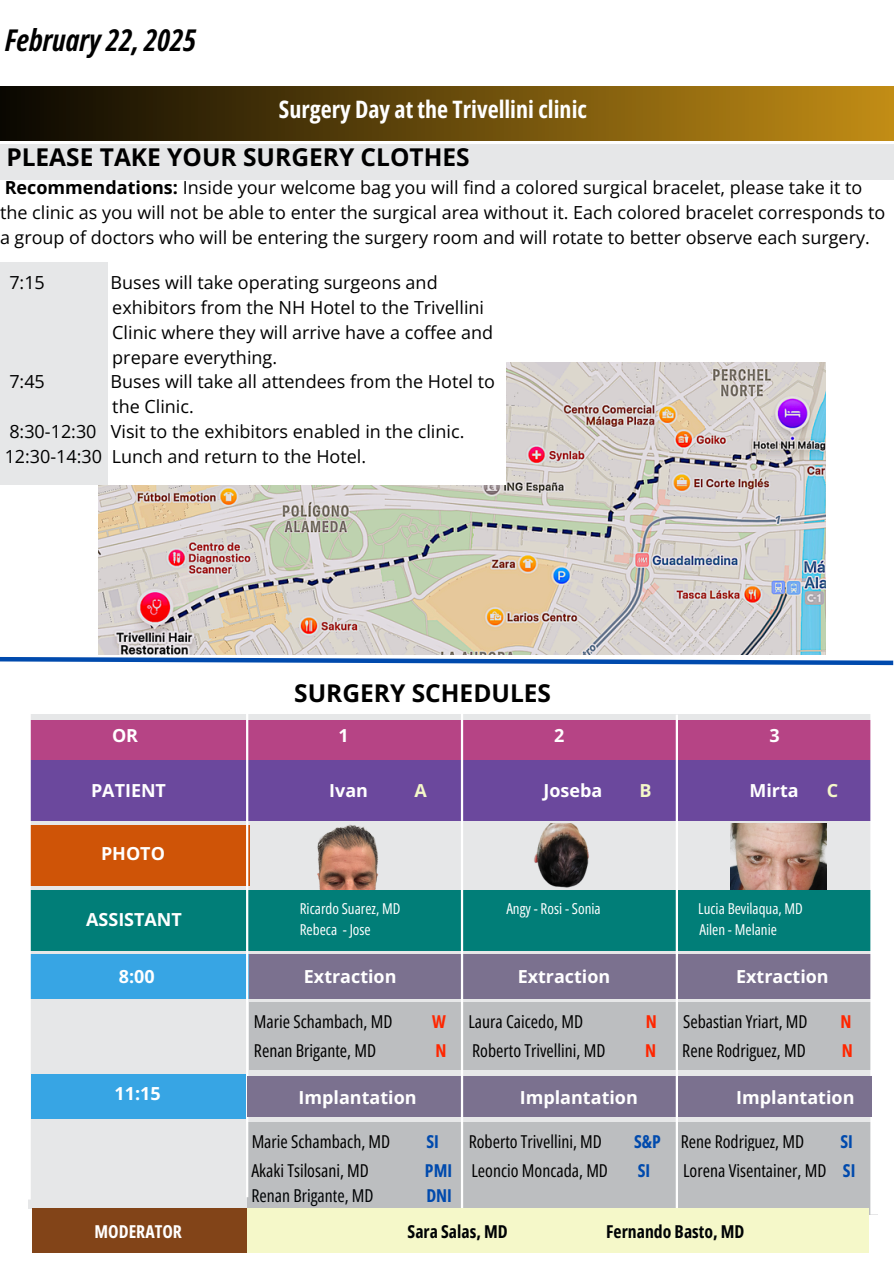
<style>
.page{position:relative;width:894px;height:1264px;background:#fff}
.page>*{position:absolute;margin:0;border:0;box-sizing:border-box;transform-origin:0 0}
.t1{font:italic 700 30px "Open Sans Condensed";color:#000}
.t2{font:700 24.45px "Open Sans";color:#000}
.t3{font:700 24px "Open Sans Condensed";color:#fff}
.t4{font:18px/24.8px "Open Sans";color:#000}
.t5{font:700 18px "Open Sans";color:#fff}
.t6{font:700 18px "Open Sans";color:#f5f8c9}
.t7{font:17.7px "Open Sans Condensed";color:#000}
.t8{font:700 17.7px "Open Sans Condensed";color:#000305}
.t9{font:17.7px "Open Sans Condensed";color:#000305}
.t10{font:700 17.7px "Open Sans Condensed";color:#004aad}
.t11{font:700 17.7px "Open Sans Condensed";color:#fff}
.t12{font:700 17.7px "Open Sans Condensed";color:#ff2600}
.t13{font:15px "Open Sans Condensed";color:#fff}
.s1{font-weight:700}
.s2{font-weight:700;color:#004aad}
</style>
<div class="page">
<div style="left:0;top:87px;width:893px;height:53px;background:linear-gradient(to right,#090701,#c28d15)"></div>
<div style="left:0;top:144px;width:893px;height:35px;background:#e6e7e8"></div>
<img style="left:98px;top:362px;width:727px;height:292px">
<div style="left:0;top:321px;width:505px;height:164px;background:#fff"></div>
<div style="left:0;top:262px;width:107px;height:222px;background:#e6e7e8"></div>
<div style="left:28px;top:714px;width:849px;height:494px;background:#e6e7e8"></div>
<div style="left:249px;top:1030px;width:628px;height:39px;background:#bcbec0"></div>
<div style="left:23px;top:719px;width:849px;height:42px;background:#b64485"></div>
<svg style="left:0;top:654px;width:893px;height:12px"></svg>
<div style="left:28px;top:760px;width:849px;height:60px;background:#6b489d"></div>
<div style="left:28px;top:890px;width:849px;height:61px;background:#017e78"></div>
<div style="left:28px;top:954px;width:224px;height:45px;background:#37a5e4"></div>
<div style="left:249px;top:1002px;width:628px;height:38px;background:#bcbec0"></div>
<div style="left:28px;top:825px;width:221px;height:60px;background:#cf5407"></div>
<div style="left:249px;top:954px;width:628px;height:45px;background:#7b718f"></div>
<div style="left:247px;top:1122px;width:630px;height:38px;background:#bcbec0"></div>
<div style="left:247px;top:1151px;width:630px;height:63px;background:#bcbec0"></div>
<hr style="left:246px;top:711px;width:2px;height:486px;background:#fff">
<img style="left:309px;top:820px;width:81px;height:69px">
<img style="left:534px;top:824px;width:55px;height:64px">
<div style="left:16px;top:679px;width:15px;height:520px;background:#fff"></div>
<div style="left:870px;top:695px;width:14px;height:519px;background:#fff"></div>
<div style="left:31px;top:1074px;width:214px;height:44px;background:#37a5e4"></div>
<div style="left:247px;top:1076px;width:624px;height:40px;background:#7b718f"></div>
<hr style="left:675px;top:714px;width:2px;height:507px;background:#fff">
<hr style="left:461px;top:711px;width:2px;height:510px;background:#fff">
<div style="left:247px;top:1208px;width:621px;height:44px;background:#f5f8c9"></div>
<div style="left:32px;top:1208px;width:215px;height:44px;background:#824418"></div>
<img style="left:730px;top:823px;width:96px;height:66px">
<h1 class="t1" style="left:5px;top:19px;width:192px">February 22, 2025</h1>
<p class="t3" style="left:279px;top:93px;width:309px">Surgery Day at the Trivellini clinic</p>
<h5 class="t2" style="left:6px;top:140px;width:465px">PLEASE TAKE YOUR SURGERY CLOTHES</h5>
<p class="t4" style="left:0;top:175px;width:886px"><span class="s1">Recommendations:</span> Inside your welcome bag you will find a colored surgical bracelet, please take it to the clinic as you will not be able to enter the surgical area without it. Each colored bracelet corresponds to a group of doctors who will be entering the surgery room and will rotate to better observe each surgery.</p>
<h4 class="t4" style="left:9px;top:270px;width:37px">7:15</h4>
<h4 class="t4" style="left:110px;top:270px;width:384px">Buses will take operating surgeons and exhibitors from the NH Hotel to the Trivellini Clinic where they will arrive have a coffee and prepare everything.</h4>
<h4 class="t4" style="left:9px;top:369px;width:37px">7:45</h4>
<h4 class="t4" style="left:110px;top:369px;width:386px">Buses will take all attendees from the Hotel to</h4>
<h4 class="t4" style="left:112px;top:394px;width:83px">the Clinic.</h4>
<h4 class="t4" style="left:9px;top:418px;width:456px">8:30-12:30 Visit to the exhibitors enabled in the clinic.</h4>
<h4 class="t4" style="left:5px;top:443px;width:363px">12:30-14:30 Lunch and return to the Hotel.</h4>
<p class="t2" style="left:294px;top:676px;width:258px">SURGERY SCHEDULES</p>
<p class="t5" style="left:112px;top:723px;width:28px">OR</p>
<p class="t5" style="left:338px;top:723px;width:12px">1</p>
<p class="t5" style="left:554px;top:723px;width:12px">2</p>
<p class="t5" style="left:769px;top:723px;width:12px">3</p>
<p class="t5" style="left:91px;top:777px;width:76px">PATIENT</p>
<p class="t5" style="left:329px;top:777px;width:40px">Ivan</p>
<p class="t6" style="left:414px;top:777px;width:14px">A</p>
<p class="t5" style="left:543px;top:777px;width:60px">Joseba</p>
<p class="t6" style="left:639px;top:777px;width:14px">B</p>
<p class="t5" style="left:749px;top:777px;width:51px">Mirta</p>
<p class="t6" style="left:826px;top:777px;width:13px">C</p>
<p class="t5" style="left:101px;top:841px;width:65px">PHOTO</p>
<p class="t5" style="left:86px;top:906px;width:97px">ASSISTANT</p>
<p class="t13" style="left:300px;top:898px;width:102px">Ricardo Suarez, MD</p>
<p class="t13" style="left:506px;top:898px;width:96px">Angy - Rosi - Sonia</p>
<p class="t13" style="left:698px;top:898px;width:106px">Lucia Bevilaqua, MD</p>
<p class="t13" style="left:300px;top:918px;width:72px">Rebeca - Jose</p>
<p class="t13" style="left:699px;top:918px;width:79px">Ailen - Melanie</p>
<h2 class="t5" style="left:119px;top:964px;width:37px">8:00</h2>
<h2 class="t5" style="left:304px;top:964px;width:94px">Extraction</h2>
<h2 class="t5" style="left:517px;top:964px;width:94px">Extraction</h2>
<h2 class="t5" style="left:736px;top:964px;width:94px">Extraction</h2>
<h6 class="t7" style="left:254px;top:1009px;width:140px">Marie Schambach, MD</h6>
<h6 class="t12" style="left:432px;top:1009px;width:15px">W</h6>
<h6 class="t7" style="left:468px;top:1009px;width:116px">Laura Caicedo, MD</h6>
<h6 class="t12" style="left:645px;top:1009px;width:13px">N</h6>
<h6 class="t7" style="left:682px;top:1009px;width:126px">Sebastian Yriart, MD</h6>
<h6 class="t12" style="left:840px;top:1009px;width:13px">N</h6>
<h4 class="t5" style="left:114px;top:1081px;width:48px">11:15</h4>
<h6 class="t7" style="left:254px;top:1037px;width:124px">Renan Brigante, MD</h6>
<h6 class="t12" style="left:435px;top:1037px;width:13px">N</h6>
<h6 class="t7" style="left:472px;top:1037px;width:135px">Roberto Trivellini, MD</h6>
<h6 class="t12" style="left:644px;top:1037px;width:13px">N</h6>
<h6 class="t7" style="left:682px;top:1037px;width:125px">Rene Rodriguez, MD</h6>
<h6 class="t12" style="left:841px;top:1037px;width:13px">N</h6>
<p class="t5" style="left:298px;top:1084px;width:120px">Implantation</p>
<p class="t5" style="left:519px;top:1084px;width:120px">Implantation</p>
<p class="t5" style="left:736px;top:1084px;width:120px">Implantation</p>
<p class="t7" style="left:251px;top:1129px;width:140px">Marie Schambach, MD</p>
<p class="t10" style="left:426px;top:1129px;width:14px">SI</p>
<p class="t7" style="left:468px;top:1129px;width:135px">Roberto Trivellini, MD</p>
<p class="t7" style="left:634px;top:1129px;width:171px"><span class="s2">S&amp;P</span> Rene Rodriguez, MD</p>
<p class="t10" style="left:840px;top:1129px;width:14px">SI</p>
<p class="t7" style="left:251px;top:1158px;width:119px">Akaki Tsilosani, MD</p>
<p class="t7" style="left:425px;top:1158px;width:184px"><span class="s2">PMI</span> Leoncio Moncada, MD</p>
<p class="t10" style="left:637px;top:1158px;width:14px">SI</p>
<p class="t7" style="left:683px;top:1158px;width:174px">Lorena Visentainer, MD <span class="s2">SI</span></p>
<p class="t9" style="left:251px;top:1182px;width:124px">Renan Brigante, MD</p>
<p class="t10" style="left:426px;top:1182px;width:27px">DNI</p>
<h5 class="t11" style="left:94px;top:1218px;width:89px">MODERATOR</h5>
<p class="t8" style="left:407px;top:1218px;width:102px">Sara Salas, MD</p>
<p class="t8" style="left:606px;top:1218px;width:140px">Fernando Basto, MD</p>
</div>
